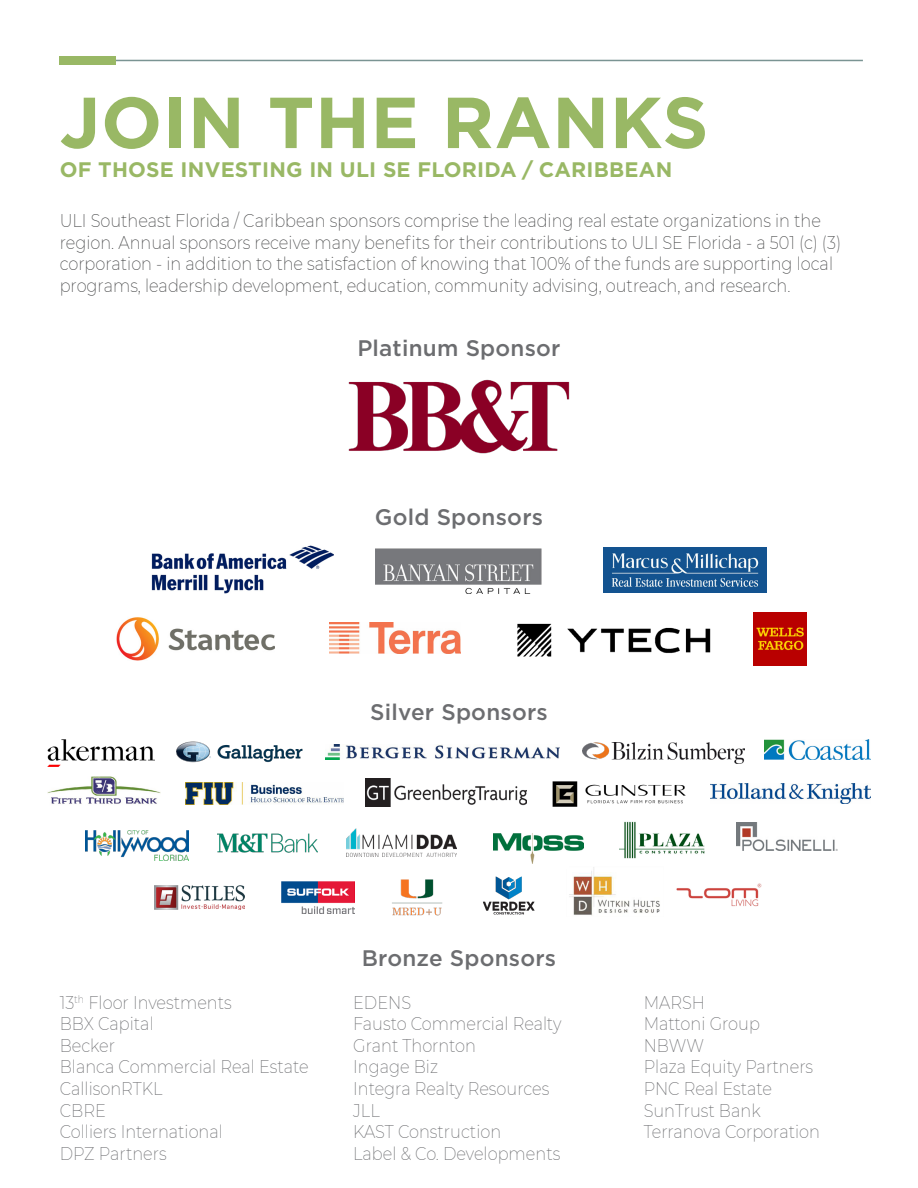
<style>
.page{position:relative;width:918px;height:1188px;background:#fff}
.page>*{position:absolute;margin:0;border:0;box-sizing:border-box;transform-origin:0 0}
.t1{font:700 72px "Gotham";letter-spacing:.01em;color:#99b865}
.t2{font:500 22.5px "Gotham";letter-spacing:.01em;color:#6c6d70}
.t3{font:700 21px "Gotham";letter-spacing:.01em;color:#99b865}
.t4{font:200 18px/21.6px "Montserrat";color:#414243;scale:.9 1}
.t5{font:200 18px "Montserrat";color:#6c6d70;scale:.9 1}
</style>
<div class="page">
<hr style="left:83px;top:60px;width:780px;height:1px;background:#7a9493">
<div style="left:60px;top:56px;width:56px;height:9px;background:#99b865"></div>
<img style="left:348px;top:379px;width:222px;height:75px">
<img style="left:710px;top:783px;width:160px;height:21px">
<img style="left:48px;top:777px;width:113px;height:27px">
<img style="left:185px;top:783px;width:158px;height:22px">
<img style="left:365px;top:779px;width:162px;height:28px">
<img style="left:552px;top:781px;width:134px;height:26px">
<img style="left:582px;top:743px;width:162px;height:20px">
<img style="left:765px;top:739px;width:105px;height:21px">
<img style="left:326px;top:744px;width:234px;height:15px">
<img style="left:176px;top:741px;width:127px;height:22px">
<img style="left:48px;top:739px;width:107px;height:28px">
<img style="left:152px;top:545px;width:182px;height:49px">
<img style="left:603px;top:548px;width:163px;height:45px">
<img style="left:376px;top:548px;width:166px;height:46px">
<img style="left:753px;top:612px;width:53px;height:53px">
<img style="left:330px;top:623px;width:130px;height:30px">
<img style="left:116px;top:617px;width:159px;height:44px">
<img style="left:517px;top:623px;width:194px;height:34px">
<img style="left:494px;top:834px;width:89px;height:29px">
<img style="left:619px;top:821px;width:86px;height:38px">
<img style="left:346px;top:829px;width:111px;height:27px">
<img style="left:85px;top:831px;width:103px;height:29px">
<img style="left:218px;top:833px;width:100px;height:20px">
<img style="left:736px;top:823px;width:101px;height:28px">
<img style="left:155px;top:886px;width:90px;height:24px">
<img style="left:282px;top:882px;width:73px;height:32px">
<img style="left:392px;top:879px;width:50px;height:37px">
<img style="left:676px;top:883px;width:86px;height:24px">
<img style="left:483px;top:876px;width:52px;height:39px">
<img style="left:569px;top:867px;width:91px;height:49px">
<p class="t1" style="left:60px;top:75px;width:650px">JOIN THE RANKS</p>
<p class="t3" style="left:60px;top:156px;width:614px">OF THOSE INVESTING IN ULI SE FLORIDA / CARIBBEAN</p>
<p class="t4" style="left:60px;top:209px;width:870px">ULI Southeast Florida / Caribbean sponsors comprise the leading real estate organizations in the region. Annual sponsors receive many benefits for their contributions to ULI SE Florida - a 501 (c) (3) corporation - in addition to the satisfaction of knowing that 100% of the funds are supporting local programs, leadership development, education, community advising, outreach, and research.</p>
<p class="t2" style="left:357px;top:333px;width:205px">Platinum Sponsor</p>
<p class="t2" style="left:375px;top:502px;width:170px">Gold Sponsors</p>
<p class="t2" style="left:370px;top:697px;width:179px">Silver Sponsors</p>
<p class="t5" style="left:60px;top:990px;width:193px">13<sup>th</sup> Floor Investments</p>
<p class="t5" style="left:60px;top:1012px;width:106px">BBX Capital</p>
<p class="t5" style="left:60px;top:1033px;width:63px">Becker</p>
<p class="t5" style="left:60px;top:1055px;width:278px">Blanca Commercial Real Estate</p>
<p class="t5" style="left:60px;top:1077px;width:116px">CallisonRTKL</p>
<p class="t5" style="left:60px;top:1098px;width:53px">CBRE</p>
<p class="t5" style="left:60px;top:1120px;width:183px">Colliers International</p>
<p class="t5" style="left:60px;top:1141px;width:120px">DPZ Partners</p>
<p class="t2" style="left:362px;top:943px;width:196px">Bronze Sponsors</p>
<p class="t5" style="left:353px;top:990px;width:66px">EDENS</p>
<p class="t5" style="left:353px;top:1012px;width:233px">Fausto Commercial Realty</p>
<p class="t5" style="left:353px;top:1033px;width:138px">Grant Thornton</p>
<p class="t5" style="left:353px;top:1055px;width:96px">Ingage Biz</p>
<p class="t5" style="left:353px;top:1077px;width:219px">Integra Realty Resources</p>
<p class="t5" style="left:353px;top:1098px;width:31px">JLL</p>
<p class="t5" style="left:353px;top:1120px;width:166px">KAST Construction</p>
<p class="t5" style="left:353px;top:1141px;width:232px">Label &amp; Co. Developments</p>
<p class="t5" style="left:644px;top:990px;width:70px">MARSH</p>
<p class="t5" style="left:644px;top:1012px;width:131px">Mattoni Group</p>
<p class="t5" style="left:644px;top:1033px;width:69px">NBWW</p>
<p class="t5" style="left:644px;top:1055px;width:190px">Plaza Equity Partners</p>
<p class="t5" style="left:644px;top:1077px;width:144px">PNC Real Estate</p>
<p class="t5" style="left:644px;top:1098px;width:132px">SunTrust Bank</p>
<p class="t5" style="left:644px;top:1120px;width:197px">Terranova Corporation</p>
</div>
